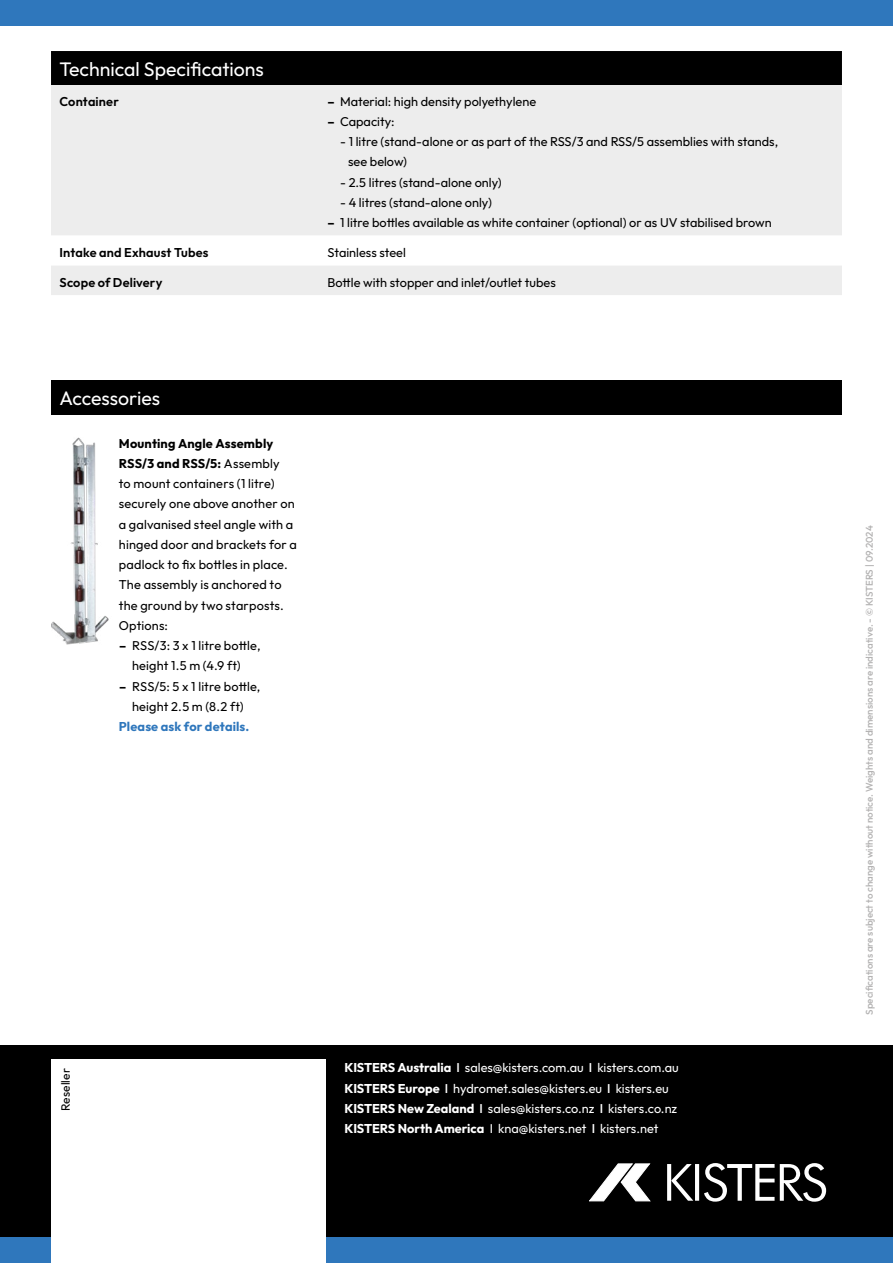
<style>
.page{position:relative;width:893px;height:1263px;background:#fff}
.page>*{position:absolute;margin:0;border:0;box-sizing:border-box;transform-origin:0 0}
.t1{font:19.5px "Outfit";color:#fff}
.t2{font:12.75px/20.2px "Outfit";color:#000}
.t3{font:12.75px/20.2px "Outfit";color:#fff}
.t4{font:600 12.75px "Outfit";letter-spacing:.01em;color:#000}
.t5{font:700 12.75px "Outfit";letter-spacing:.01em;color:#2f77bc}
.t6{font:12px "Outfit";letter-spacing:.015em;color:#000}
.t7{font:500 9.75px "Outfit";color:#b3b2b2}
.s1{font-weight:700}
.s2{font-weight:500}
</style>
<div class="page">
<div style="left:0;top:1034px;width:893px;height:229px;background:#2f77bc;opacity:.4"></div>
<div style="left:0;top:0;width:893px;height:26px;background:#2f77bc"></div>
<div style="left:0;top:1237px;width:893px;height:26px;background:#2f77bc"></div>
<svg style="left:667px;top:1164px;width:4px;height:37px"></svg>
<svg style="left:671px;top:1164px;width:22px;height:37px"></svg>
<hr style="left:695px;top:1164px;width:4px;height:37px;background:#fff">
<svg style="left:704px;top:1163px;width:122px;height:39px"></svg>
<svg style="left:589px;top:1163px;width:61px;height:38px"></svg>
<div style="left:51px;top:1059px;width:274px;height:204px;background:#fff"></div>
<div style="left:51px;top:51px;width:791px;height:34px;background:#000"></div>
<div style="left:51px;top:85px;width:791px;height:210px;background:#ededed"></div>
<svg style="left:51px;top:236px;width:791px;height:29px"></svg>
<div style="left:51px;top:380px;width:791px;height:34px;background:#000"></div>
<img style="left:51px;top:437px;width:58px;height:208px">
<h1 class="t1" style="left:60px;top:58px;width:206px">Technical Specifications</h1>
<p class="t4" style="left:60px;top:94px;width:61px">Container</p>
<p class="t2" style="left:327px;top:91px;width:210px"><span class="s1">–</span> Material: high density polyethylene</p>
<p class="t2" style="left:327px;top:111px;width:69px"><span class="s1">–</span> Capacity:</p>
<p class="t2" style="left:348px;top:131px;width:431px;text-indent:-8px">- 1 litre (stand-alone or as part of the RSS/3 and RSS/5 assemblies with stands, see below)</p>
<p class="t2" style="left:340px;top:172px;width:163px">- 2.5 litres (stand-alone only)</p>
<p class="t2" style="left:340px;top:192px;width:153px">- 4 litres (stand-alone only)</p>
<p class="t2" style="left:327px;top:212px;width:446px"><span class="s1">–</span> 1 litre bottles available as white container (optional) or as UV stabilised brown</p>
<p class="t4" style="left:60px;top:245px;width:151px">Intake and Exhaust Tubes</p>
<p class="t2" style="left:327px;top:242px;width:80px">Stainless steel</p>
<p class="t4" style="left:60px;top:275px;width:104px">Scope of Delivery</p>
<p class="t2" style="left:327px;top:272px;width:230px">Bottle with stopper and inlet/outlet tubes</p>
<h1 class="t1" style="left:59px;top:387px;width:102px">Accessories</h1>
<p class="t2" style="left:119px;top:433px;width:180px"><span class="s1">Mounting Angle Assembly<br>RSS/3 and RSS/5:</span> Assembly<br>to mount containers (1 litre) securely one above another on a galvanised steel angle with a hinged door and brackets for a padlock to fix bottles in place.<br>The assembly is anchored to the ground by two starposts.<br>Options:</p>
<p class="t2" style="left:119px;top:635px;width:143px;text-align:center"><span class="s1">–</span> RSS/3: 3 x 1 litre bottle, height 1.5 m (4.9 ft)</p>
<p class="t2" style="left:119px;top:676px;width:143px;text-align:center"><span class="s1">–</span> RSS/5: 5 x 1 litre bottle, height 2.5 m (8.2 ft)</p>
<p class="t5" style="left:119px;top:719px;width:132px">Please ask for details.</p>
<p class="t6" style="left:59px;top:1111px;width:45px;rotate:-90deg">Reseller</p>
<p class="t3" style="left:345px;top:1057px;width:336px"><span class="s1">KISTERS Australia</span> <span class="s2">I</span> sales@kisters.com.au <span class="s2">I</span> kisters.com.au <span class="s1">KISTERS Europe</span> <span class="s2">I</span> hydromet.sales@kisters.eu <span class="s2">I</span> kisters.eu <span class="s1">KISTERS New Zealand</span> <span class="s2">I</span> sales@kisters.co.nz <span class="s2">I</span> kisters.co.nz <span class="s1">KISTERS North America</span> I kna@kisters.net <span class="s2">I</span> kisters.net</p>
<p class="t7" style="left:864px;top:1015px;width:490px;rotate:-90deg">Specifications are subject to change without notice. Weights and dimensions are indicative. - © KISTERS | 09.2024</p>
</div>
